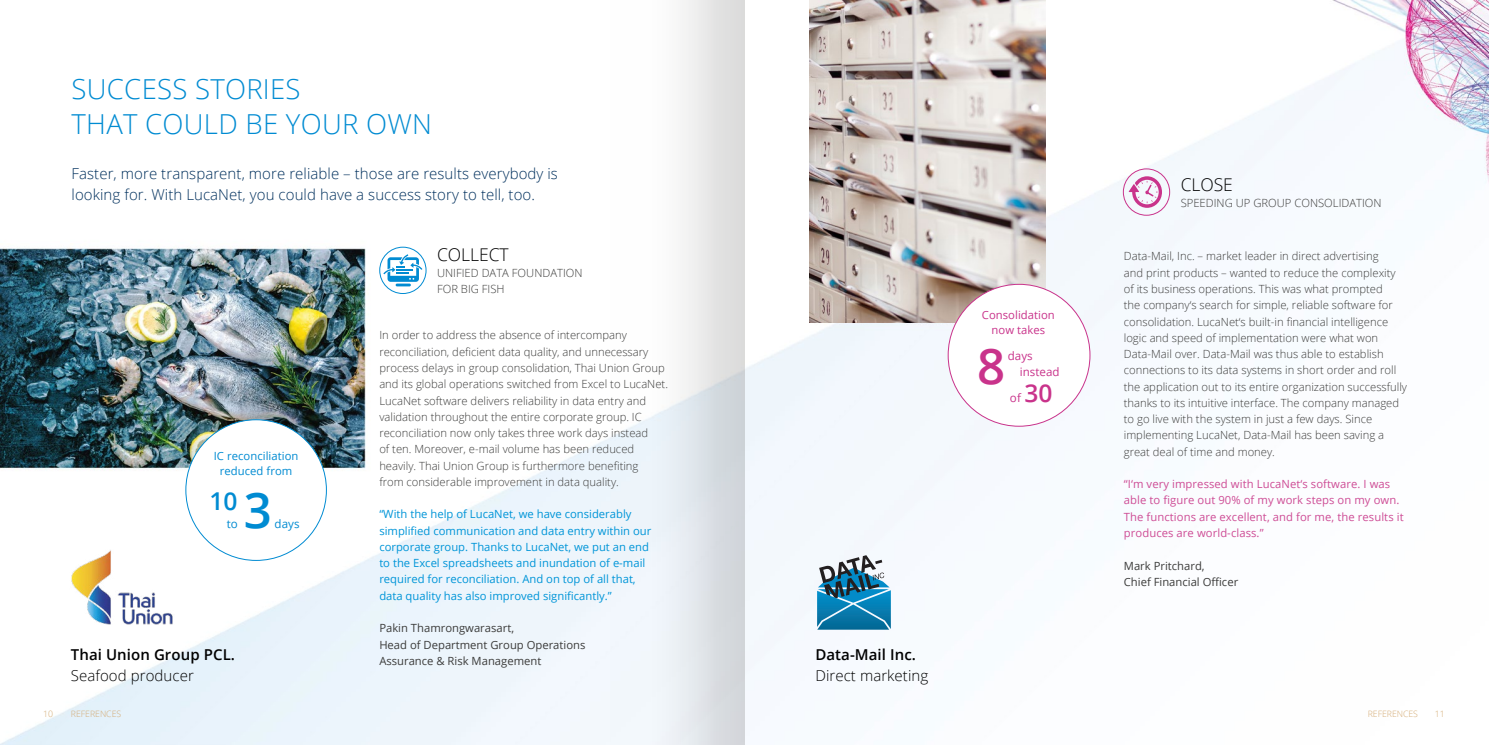
<style>
.page{position:relative;width:1489px;height:745px;background:#fff}
.page>*{position:absolute;margin:0;border:0;box-sizing:border-box;transform-origin:0 0}
.t1{font:600 49.12px "Open Sans";color:#008bd2}
.t2{font:600 49.12px "Open Sans";color:#c9338b}
.t3{font:300 27.5px/35px "Open Sans";letter-spacing:.01em;color:#008bd2}
.t4{font:600 24.62px "Open Sans";color:#008bd2}
.t5{font:300 17.5px "Open Sans";letter-spacing:-.005em;color:#000}
.t6{font:300 15px/21.2px "Open Sans";letter-spacing:.005em;color:#00305d}
.t7{font:600 15px "Open Sans";letter-spacing:.005em;color:#000}
.t8{font:300 15px "Open Sans";letter-spacing:.005em;color:#000}
.t9{font:11.5px "Open Sans";letter-spacing:.005em;color:#c9338b}
.t10{font:11.5px "Open Sans";letter-spacing:.005em;color:#008bd2}
.t11{font:300 11.25px/16.2px "Open Sans";color:#3c3c3b}
.t12{font:11.25px/16.2px "Open Sans";color:#0095d8}
.t13{font:11.25px/16.2px "Open Sans";letter-spacing:.005em;color:#ce4d96}
.t14{font:11.25px/16.2px "Open Sans";color:#3c3c3b}
.t15{font:11.25px/15px "Open Sans";letter-spacing:.005em;color:#008bd2;text-align:center}
.t16{font:11.25px/15px "Open Sans";letter-spacing:.005em;color:#c9338b;text-align:center}
.t17{font:300 8.75px "Open Sans";letter-spacing:-.005em;color:#d4aa73}
.s1{font-weight:600;font-size:24.62px}
</style>
<div class="page">
<img style="left:0;top:0;width:1488px;height:744px">
<img style="left:809px;top:0;width:236px;height:322px">
<svg style="left:570px;top:0;width:174px;height:744px"></svg>
<img style="left:64px;top:544px;width:116px;height:84px">
<hr style="left:395px;top:283px;width:16px;height:3px;background:#008bd2">
<svg style="left:383px;top:254px;width:39px;height:28px"></svg>
<div style="left:379px;top:246px;width:47px;height:48px;border:1px solid #008bd2;border-radius:50%"></div>
<svg style="left:1128px;top:176px;width:33px;height:32px"></svg>
<div style="left:1122px;top:168px;width:47px;height:47px;border:1px solid #c9338b;border-radius:50%"></div>
<div style="left:186px;top:419px;width:140px;height:141px;background:#fff;border-radius:50%"></div>
<div style="left:948px;top:284px;width:141px;height:142px;background:#fff;border-radius:50%"></div>
<svg style="left:817px;top:555px;width:73px;height:74px"></svg>
<h2 class="t3" style="left:72px;top:71px;width:362px">SUCCESS STORIES<br>THAT COULD BE YOUR OWN</h2>
<h3 class="t6" style="left:72px;top:162px;width:488px">Faster, more transparent, more reliable – those are results everybody is looking for. With LucaNet, you could have a success story to tell, too.</h3>
<p class="t15" style="left:214px;top:448px;width:86px">IC reconciliation reduced from</p>
<h3 class="t4" style="left:209px;top:483px;width:30px">10</h3>
<p class="t10" style="left:227px;top:515px;width:13px">to</p>
<h1 class="t1" style="left:244px;top:476px;width:30px">3</h1>
<p class="t10" style="left:274px;top:515px;width:27px">days</p>
<h3 class="t7" style="left:71px;top:643px;width:166px">Thai Union Group PCL.</h3>
<h3 class="t8" style="left:71px;top:665px;width:124px">Seafood producer</h3>
<h3 class="t5" style="left:437px;top:242px;width:73px">COLLECT</h3>
<p class="t11" style="left:437px;top:264px;width:147px">UNIFIED DATA FOUNDATION<br>FOR BIG FISH</p>
<p class="t11" style="left:379px;top:327px;width:290px">In order to address the absence of intercompany reconciliation, deficient data quality, and unnecessary process delays in group consolidation, Thai Union Group and its global operations switched from Excel to LucaNet.<br>LucaNet software delivers reliability in data entry and validation throughout the entire corporate group. IC reconciliation now only takes three work days instead<br>of ten. Moreover, e-mail volume has been reduced heavily. Thai Union Group is furthermore benefiting<br>from considerable improvement in data quality.</p>
<p class="t12" style="left:379px;top:505px;width:273px">“With the help of LucaNet, we have considerably simplified communication and data entry within our corporate group. Thanks to LucaNet, we put an end to the Excel spreadsheets and inundation of e-mail required for reconciliation. And on top of all that, data quality has also improved significantly.”</p>
<p class="t14" style="left:379px;top:619px;width:208px">Pakin Thamrongwarasart,<br>Head of Department Group Operations<br>Assurance &amp; Risk Management</p>
<p class="t16" style="left:981px;top:307px;width:75px">Consolidation now takes</p>
<h1 class="t2" style="left:977px;top:332px;width:30px">8</h1>
<p class="t9" style="left:1007px;top:348px;width:27px">days</p>
<p class="t9" style="left:1009px;top:390px;width:44px">of <span class="s1">30</span></p>
<p class="t9" style="left:1019px;top:363px;width:41px">instead</p>
<h3 class="t7" style="left:815px;top:643px;width:102px">Data-Mail Inc.</h3>
<h3 class="t8" style="left:815px;top:665px;width:114px">Direct marketing</h3>
<h3 class="t5" style="left:1180px;top:172px;width:54px">CLOSE</h3>
<p class="t11" style="left:1180px;top:194px;width:202px">SPEEDING UP GROUP CONSOLIDATION</p>
<p class="t11" style="left:1123px;top:248px;width:285px">Data-Mail, Inc. – market leader in direct advertising<br>and print products – wanted to reduce the complexity of its business operations. This was what prompted<br>the company‘s search for simple, reliable software for consolidation. LucaNet‘s built-in financial intelligence logic and speed of implementation were what won Data-Mail over. Data-Mail was thus able to establish connections to its data systems in short order and roll the application out to its entire organization successfully thanks to its intuitive interface. The company managed to go live with the system in just a few days. Since implementing LucaNet, Data-Mail has been saving a great deal of time and money.</p>
<p class="t13" style="left:1123px;top:475px;width:281px">“I‘m very impressed with LucaNet‘s software. I was able to figure out 90% of my work steps on my own.<br>The functions are excellent, and for me, the results it produces are world-class.”</p>
<p class="t14" style="left:1123px;top:556px;width:116px">Mark Pritchard,<br>Chief Financial Officer</p>
<p class="t17" style="left:43px;top:707px;width:11px">10</p>
<p class="t17" style="left:1434px;top:707px;width:11px">11</p>
<p class="t17" style="left:71px;top:707px;width:52px">REFERENCES</p>
<p class="t17" style="left:1367px;top:707px;width:52px">REFERENCES</p>
</div>
